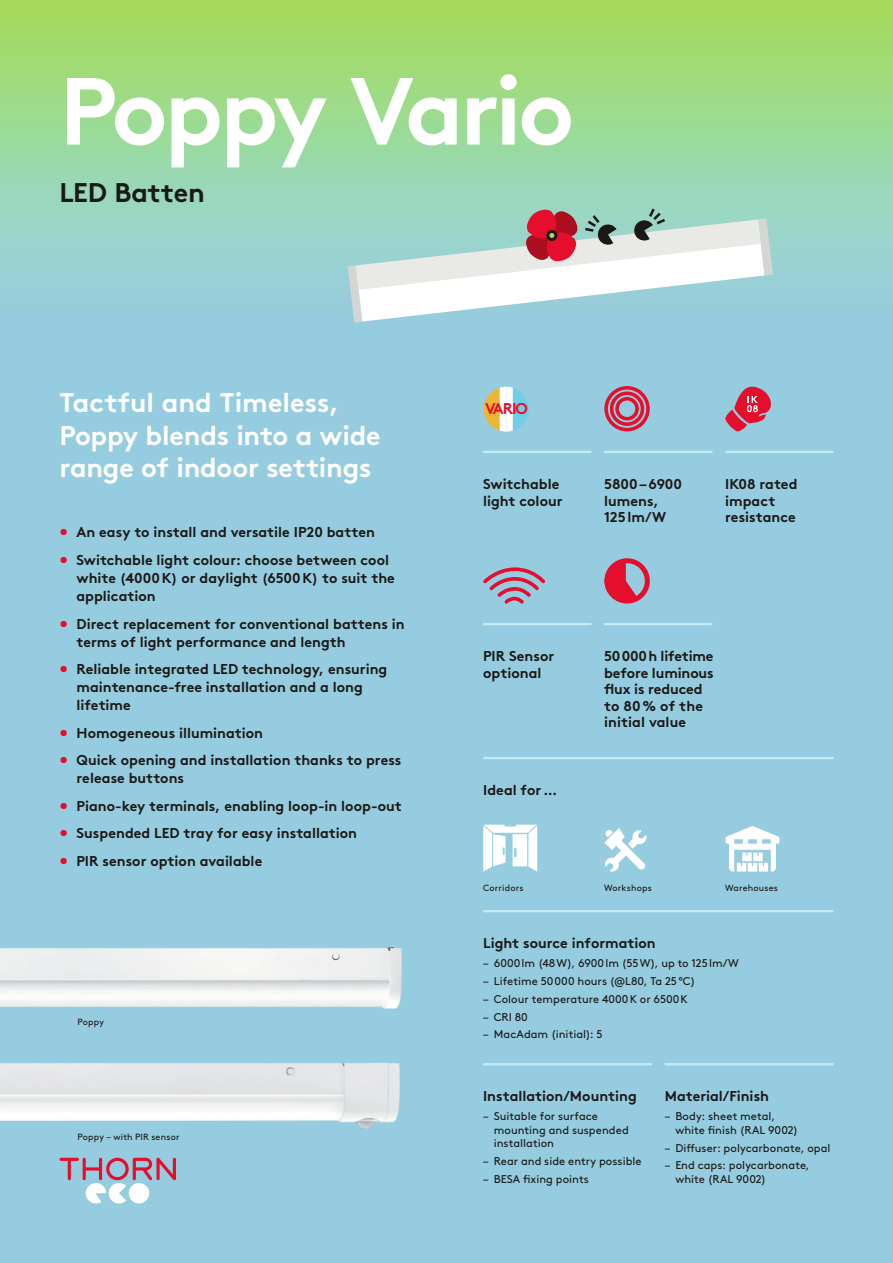
<style>
.page{position:relative;width:893px;height:1263px;background:#96ccdf}
.page>*{position:absolute;margin:0;border:0;box-sizing:border-box;transform-origin:0 0}
.Headline_34pt{font:700 95.1px "Brown";letter-spacing:-.04em;color:#fff}
.Subheadline_white_18{font:700 27px/32.4px "Brown";letter-spacing:-.005em;color:#fff}
.Subheadline_black_18{font:700 27px "Brown";letter-spacing:-.01em;color:#1b1917}
.t1{font:700 15.6px "Brown";letter-spacing:-.07em;color:#e50e2c}
.Highlight_Icons_9_5{font:700 14.25px/16.5px "Brown";color:#1b1917}
.Headline_Running_Tex{font:700 14.25px "Brown";color:#1b1917}
.t2{font:11.25px/13.5px "Brown";letter-spacing:.005em;color:#1b1917}
.Application_Icons_6p{font:9px "Brown";letter-spacing:.02em;color:#1b1917}
.Caption_6pt{font:9px "Brown";letter-spacing:.02em;color:#1b1917}
.s1{color:#e50e2c}
</style>
<div class="page">
<div style="left:0;top:0;width:893px;height:317px;background:linear-gradient(to bottom,#a3de5a,#96d0ec)"></div>
<svg style="left:725px;top:387px;width:46px;height:44px"></svg>
<svg style="left:604px;top:828px;width:43px;height:44px"></svg>
<svg style="left:604px;top:386px;width:46px;height:45px"></svg>
<svg style="left:605px;top:559px;width:33px;height:43px"></svg>
<div style="left:604px;top:558px;width:46px;height:45px;border:5px solid #e50e2c;border-radius:50%"></div>
<svg style="left:483px;top:825px;width:54px;height:47px"></svg>
<svg style="left:725px;top:826px;width:54px;height:45px"></svg>
<svg style="left:348px;top:209px;width:425px;height:114px"></svg>
<hr style="left:604px;top:451px;width:108px;height:2px;background:#c4ecf5">
<hr style="left:604px;top:623px;width:108px;height:2px;background:#c4ecf5">
<hr style="left:725px;top:451px;width:108px;height:2px;background:#c4ecf5">
<hr style="left:483px;top:757px;width:351px;height:2px;background:#c4ecf5">
<hr style="left:483px;top:910px;width:350px;height:2px;background:#c4ecf5">
<hr style="left:483px;top:1063px;width:169px;height:2px;background:#c4ecf5">
<hr style="left:665px;top:1063px;width:168px;height:2px;background:#c4ecf5">
<hr style="left:483px;top:623px;width:108px;height:2px;background:#c4ecf5">
<svg style="left:483px;top:567px;width:62px;height:37px"></svg>
<img style="left:0;top:946px;width:402px;height:63px">
<img style="left:0;top:1062px;width:400px;height:67px">
<hr style="left:483px;top:451px;width:108px;height:2px;background:#c4ecf5">
<svg style="left:484px;top:387px;width:45px;height:45px"></svg>
<svg style="left:60px;top:1158px;width:116px;height:45px"></svg>
<p class="Headline_34pt" style="left:60px;top:34px;width:516px">Poppy Vario</p>
<p class="Subheadline_black_18" style="left:60px;top:171px;width:147px">LED Batten</p>
<p class="Subheadline_white_18" style="left:60px;top:384px;width:323px">Tactful and Timeless,<br>Poppy blends into a wide range of indoor settings</p>
<p class="Highlight_Icons_9_5" style="left:60px;top:523px;width:317px"><span class="s1">•</span> An easy to install and versatile IP20 batten</p>
<p class="Highlight_Icons_9_5" style="left:77px;top:549px;width:320px;line-height:18px;text-indent:-17px"><span class="s1">•</span> Switchable light colour: choose between cool white (4000K) or daylight (6500K) to suit the application</p>
<p class="Highlight_Icons_9_5" style="left:77px;top:613px;width:330px;line-height:18px;text-indent:-17px"><span class="s1">•</span> Direct replacement for conventional battens in terms of light performance and length</p>
<p class="Highlight_Icons_9_5" style="left:77px;top:659px;width:312px;line-height:18px;text-indent:-17px"><span class="s1">•</span> Reliable integrated LED technology, ensuring maintenance-free installation and a long lifetime</p>
<p class="Highlight_Icons_9_5" style="left:60px;top:723px;width:205px"><span class="s1">•</span> Homogeneous illumination</p>
<p class="Highlight_Icons_9_5" style="left:77px;top:750px;width:326px;line-height:18px;text-indent:-17px"><span class="s1">•</span> Quick opening and installation thanks to press release buttons</p>
<p class="Highlight_Icons_9_5" style="left:60px;top:796px;width:344px"><span class="s1">•</span> Piano-key terminals, enabling loop-in loop-out</p>
<p class="Highlight_Icons_9_5" style="left:60px;top:824px;width:299px"><span class="s1">•</span> Suspended LED tray for easy installation</p>
<p class="Highlight_Icons_9_5" style="left:60px;top:851px;width:204px"><span class="s1">•</span> PIR sensor option available</p>
<p class="Caption_6pt" style="left:78px;top:1015px;width:28px">Poppy</p>
<p class="Caption_6pt" style="left:78px;top:1130px;width:103px">Poppy – with PIR sensor</p>
<p class="t1" style="left:485px;top:396px;width:44px">VARIO</p>
<p class="Highlight_Icons_9_5" style="left:483px;top:474px;width:81px">Switchable light colour</p>
<p class="Highlight_Icons_9_5" style="left:604px;top:474px;width:79px">5800–6900 lumens,<br>125lm/W</p>
<p class="Highlight_Icons_9_5" style="left:725px;top:474px;width:74px">IK08 rated impact resistance</p>
<p class="Highlight_Icons_9_5" style="left:483px;top:646px;width:73px">PIR Sensor optional</p>
<p class="Headline_Running_Tex" style="left:483px;top:779px;width:76px">Ideal for…</p>
<p class="Highlight_Icons_9_5" style="left:604px;top:646px;width:111px">50000h lifetime before luminous flux is reduced to 80% of the initial value</p>
<p class="Application_Icons_6p" style="left:483px;top:881px;width:42px">Corridors</p>
<p class="Application_Icons_6p" style="left:604px;top:881px;width:49px">Workshops</p>
<p class="Application_Icons_6p" style="left:725px;top:881px;width:54px">Warehouses</p>
<p class="Headline_Running_Tex" style="left:483px;top:932px;width:174px">Light source information</p>
<p class="t2" style="left:483px;top:956px;width:257px">– 6000lm (48W), 6900lm (55W), up to 125lm/W</p>
<p class="t2" style="left:483px;top:973px;width:214px">– Lifetime 50000 hours (@L80, Ta 25°C)</p>
<p class="t2" style="left:483px;top:991px;width:206px">– Colour temperature 4000K or 6500K</p>
<p class="t2" style="left:483px;top:1009px;width:46px">– CRI 80</p>
<p class="t2" style="left:483px;top:1027px;width:121px">– MacAdam (initial): 5</p>
<p class="Headline_Running_Tex" style="left:483px;top:1085px;width:155px">Installation/Mounting</p>
<p class="Headline_Running_Tex" style="left:665px;top:1085px;width:106px">Material/Finish</p>
<p class="t2" style="left:675px;top:1109px;width:124px;text-indent:-11px">– Body: sheet metal, white finish (RAL 9002)</p>
<p class="t2" style="left:665px;top:1140px;width:167px">– Diffuser: polycarbonate, opal</p>
<p class="t2" style="left:675px;top:1158px;width:136px;text-indent:-11px">– End caps: polycarbonate, white (RAL 9002)</p>
<p class="t2" style="left:494px;top:1109px;width:137px;text-indent:-11px">– Suitable for surface mounting and suspended installation</p>
<p class="t2" style="left:483px;top:1153px;width:160px">– Rear and side entry possible</p>
<p class="t2" style="left:483px;top:1171px;width:107px">– BESA fixing points</p>
</div>
